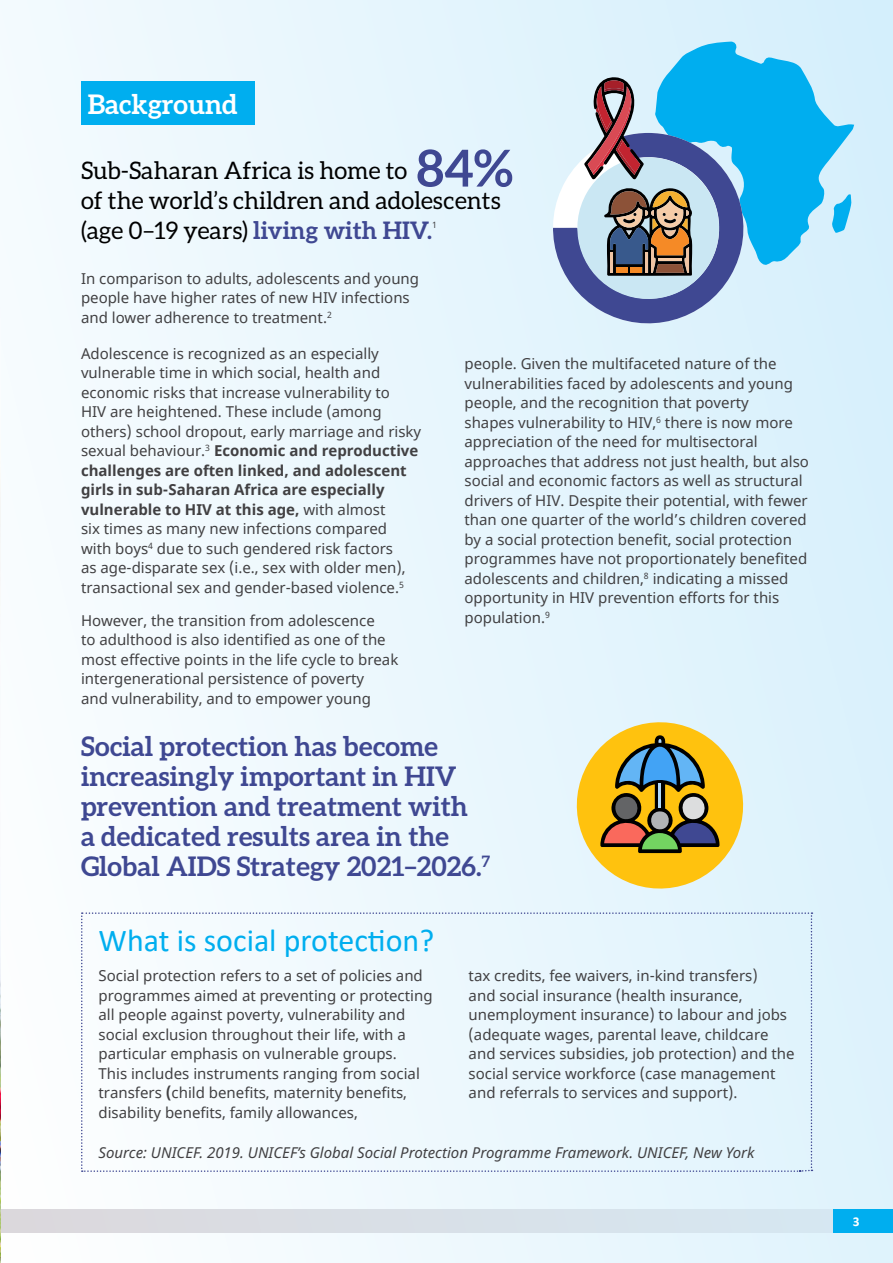
<style>
.page{position:relative;width:893px;height:1263px;background:#fff}
.page>*{position:absolute;margin:0;border:0;box-sizing:border-box;transform-origin:0 0}
.t1{font:700 50.85px "Aleo";color:#3f4892}
.t2{font:31.95px "Calibri";color:#00aeef}
.t3{font:700 27px/30px "Aleo";color:#3f4892}
.t4{font:700 27px "Aleo";color:#fff}
.t5{font:24.15px/30px "Aleo";color:#000}
.t6{font:15px/19.5px "Noto Sans";color:#414042}
.t7{font:italic 15px "Noto Sans";color:#414042}
.t8{font:700 13.5px "Calibri";color:#fff}
.t9{font:8.7px "Noto Sans";color:#414042}
.s1{font-weight:700;color:#3f4892}
.s2{font-weight:700}
</style>
<div class="page">
<div style="left:0;top:0;width:893px;height:1263px;background:linear-gradient(to right,#f7fbfd,#d9f0fb)"></div>
<img style="left:0;top:291px;width:1px;height:972px">
<div style="left:81px;top:81px;width:174px;height:43px;background:#00aeef"></div>
<div style="left:833px;top:1210px;width:60px;height:23px;background:#00aeef"></div>
<svg style="left:81px;top:912px;width:731px;height:260px"></svg>
<svg style="left:565px;top:710px;width:190px;height:190px;background:#ccbf82"></svg>
<svg style="left:541px;top:41px;width:313px;height:296px;background:#89bcd8"></svg>
<h3 class="t4" style="left:88px;top:88px;width:151px">Background</h3>
<h1 class="t1" style="left:417px;top:139px;width:98px">84%</h1>
<h3 class="t5" style="left:81px;top:155px;width:421px">Sub-Saharan Africa is home to<br>of the world’s children and adolescents (age 0–19 years) <span class="s1">living with HIV.</span></h3>
<p class="t9" style="left:432px;top:219px;width:6px">1</p>
<p class="t6" style="left:81px;top:269px;width:340px">In comparison to adults, adolescents and young people have higher rates of new HIV infections and lower adherence to treatment.<sup>2</sup></p>
<p class="t6" style="left:81px;top:344px;width:342px">Adolescence is recognized as an especially vulnerable time in which social, health and economic risks that increase vulnerability to<br>HIV are heightened. These include (among others) school dropout, early marriage and risky sexual behaviour.<sup>3</sup> <span class="s2">Economic and reproductive challenges are often linked, and adolescent girls in sub-Saharan Africa are especially vulnerable to HIV at this age,</span> with almost<br>six times as many new infections compared<br>with boys<sup>4</sup> due to such gendered risk factors<br>as age-disparate sex (i.e., sex with older men), transactional sex and gender-based violence.<sup>5</sup></p>
<p class="t6" style="left:81px;top:611px;width:319px">However, the transition from adolescence<br>to adulthood is also identified as one of the most effective points in the life cycle to break intergenerational persistence of poverty<br>and vulnerability, and to empower young</p>
<p class="t6" style="left:464px;top:354px;width:346px">people. Given the multifaceted nature of the vulnerabilities faced by adolescents and young people, and the recognition that poverty<br>shapes vulnerability to HIV,<sup>6</sup> there is now more appreciation of the need for multisectoral approaches that address not just health, but also social and economic factors as well as structural drivers of HIV. Despite their potential, with fewer than one quarter of the world’s children covered by a social protection benefit, social protection programmes have not proportionately benefited adolescents and children,<sup>8</sup> indicating a missed opportunity in HIV prevention efforts for this population.<sup>9</sup></p>
<h3 class="t3" style="left:81px;top:731px;width:411px">Social protection has become increasingly important in HIV prevention and treatment with<br>a dedicated results area in the<br>Global AIDS Strategy 2021–2026.<sup>7</sup></h3>
<h2 class="t2" style="left:99px;top:918px;width:337px">What is social protection?</h2>
<p class="t6" style="left:99px;top:967px;width:336px">Social protection refers to a set of policies and programmes aimed at preventing or protecting all people against poverty, vulnerability and social exclusion throughout their life, with a particular emphasis on vulnerable groups.<br>This includes instruments ranging from social transfers <span class="s2">(</span>child benefits, maternity benefits, disability benefits, family allowances,</p>
<p class="t6" style="left:469px;top:967px;width:328px">tax credits, fee waivers, in-kind transfers)<br>and social insurance (health insurance, unemployment insurance) to labour and jobs (adequate wages, parental leave, childcare and services subsidies, job protection) and the social service workforce (case management and referrals to services and support).</p>
<p class="t7" style="left:99px;top:1141px;width:657px">Source: UNICEF. 2019. UNICEF’s Global Social Protection Programme Framework. UNICEF, New York</p>
<p class="t8" style="left:853px;top:1212px;width:8px">3</p>
</div>
